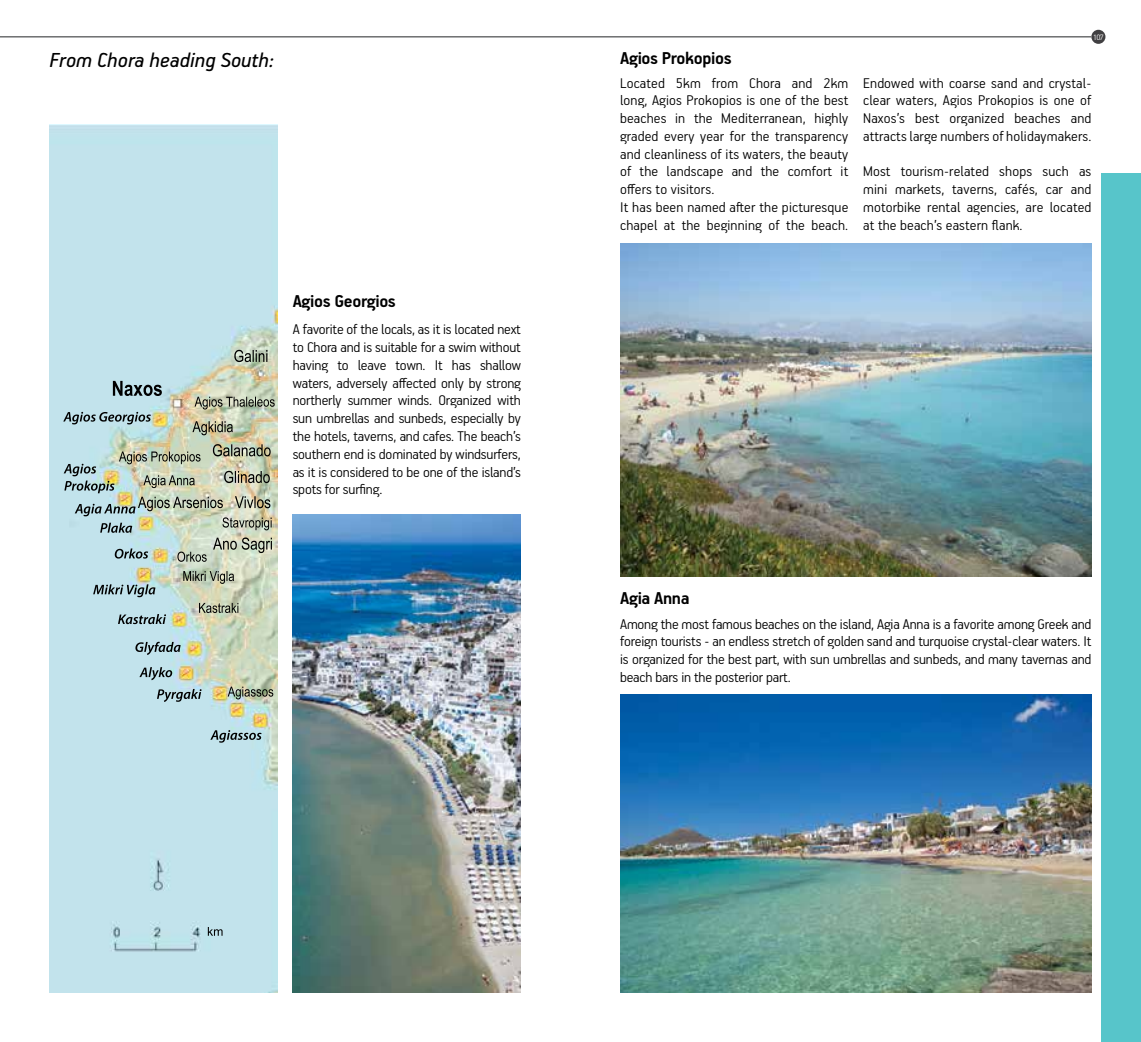
<style>
.page{position:relative;width:1141px;height:1042px;background:#fff}
.page>*{position:absolute;margin:0;border:0;box-sizing:border-box;transform-origin:0 0}
.t1{font:italic 22.75px "PF Handbook Pro";color:#000}
.t2{font:700 19.25px "PF Handbook Pro";letter-spacing:-.02em;color:#000}
.t3{font:300 15.75px/17.8px "PF Handbook Pro";letter-spacing:.01em;color:#000;text-align:justify}
.t4{font:300 8.75px "PF Handbook Pro";color:#fff}
</style>
<div class="page">
<div style="left:1091px;top:30px;width:14px;height:14px;background:#414042;border-radius:50%"></div>
<hr style="left:0;top:36px;width:1091px;height:1px;background:#58595b">
<div style="left:1101px;top:174px;width:40px;height:868px;background:#57c5ca"></div>
<img style="left:50px;top:124px;width:228px;height:868px">
<img style="left:620px;top:243px;width:471px;height:334px">
<img style="left:620px;top:694px;width:471px;height:298px">
<img style="left:293px;top:514px;width:228px;height:478px">
<svg style="left:208px;top:927px;width:15px;height:9px"></svg>
<svg style="left:113px;top:381px;width:49px;height:15px"></svg>
<svg style="left:234px;top:350px;width:33px;height:12px"></svg>
<svg style="left:228px;top:686px;width:45px;height:13px"></svg>
<svg style="left:199px;top:603px;width:39px;height:10px"></svg>
<svg style="left:183px;top:571px;width:51px;height:13px"></svg>
<svg style="left:195px;top:397px;width:80px;height:12px"></svg>
<svg style="left:192px;top:421px;width:41px;height:14px"></svg>
<svg style="left:157px;top:689px;width:45px;height:13px"></svg>
<svg style="left:210px;top:730px;width:52px;height:12px"></svg>
<svg style="left:118px;top:614px;width:48px;height:10px"></svg>
<svg style="left:139px;top:667px;width:33px;height:13px"></svg>
<svg style="left:93px;top:584px;width:62px;height:13px"></svg>
<svg style="left:135px;top:642px;width:46px;height:13px"></svg>
<svg style="left:63px;top:412px;width:88px;height:12px"></svg>
<img style="left:64px;top:444px;width:208px;height:118px">
<h1 class="t1" style="left:50px;top:46px;width:226px">From Chora heading South:</h1>
<p class="t2" style="left:293px;top:290px;width:105px">Agios Georgios</p>
<p class="t3" style="left:293px;top:320px;width:230px">A favorite of the locals, as it is located next to Chora and is suitable for a swim without having to leave town. It has shallow waters, adversely affected only by strong northerly summer winds. Organized with sun umbrellas and sunbeds, especially by the hotels, taverns, and cafes. The beach’s southern end is dominated by windsurfers, as it is considered to be one of the island’s spots for surfing.</p>
<p class="t2" style="left:620px;top:46px;width:113px">Agios Prokopios</p>
<p class="t3" style="left:620px;top:73px;width:230px;text-align:left">Located 5km from Chora and 2km long, Agios Prokopios is one of the best beaches in the Mediterranean, highly graded every year for the transparency and cleanliness of its waters, the beauty of the landscape and the comfort it offers to visitors.<br>It has been named after the picturesque chapel at the beginning of the beach.</p>
<p class="t4" style="left:1093px;top:32px;width:12px">107</p>
<p class="t3" style="left:863px;top:73px;width:230px">Endowed with coarse sand and crystal&shy;clear waters, Agios Prokopios is one of Naxos’s best organized beaches and attracts large numbers of holidaymakers.</p>
<p class="t3" style="left:863px;top:162px;width:230px">Most tourism-related shops such as mini markets, taverns, cafés, car and motorbike rental agencies, are located at the beach’s eastern flank.</p>
<p class="t2" style="left:620px;top:586px;width:71px">Agia Anna</p>
<p class="t3" style="left:620px;top:614px;width:473px">Among the most famous beaches on the island, Agia Anna is a favorite among Greek and foreign tourists - an endless stretch of golden sand and turquoise crystal-clear waters. It is organized for the best part, with sun umbrellas and sunbeds, and many tavernas and beach bars in the posterior part.</p>
</div>
